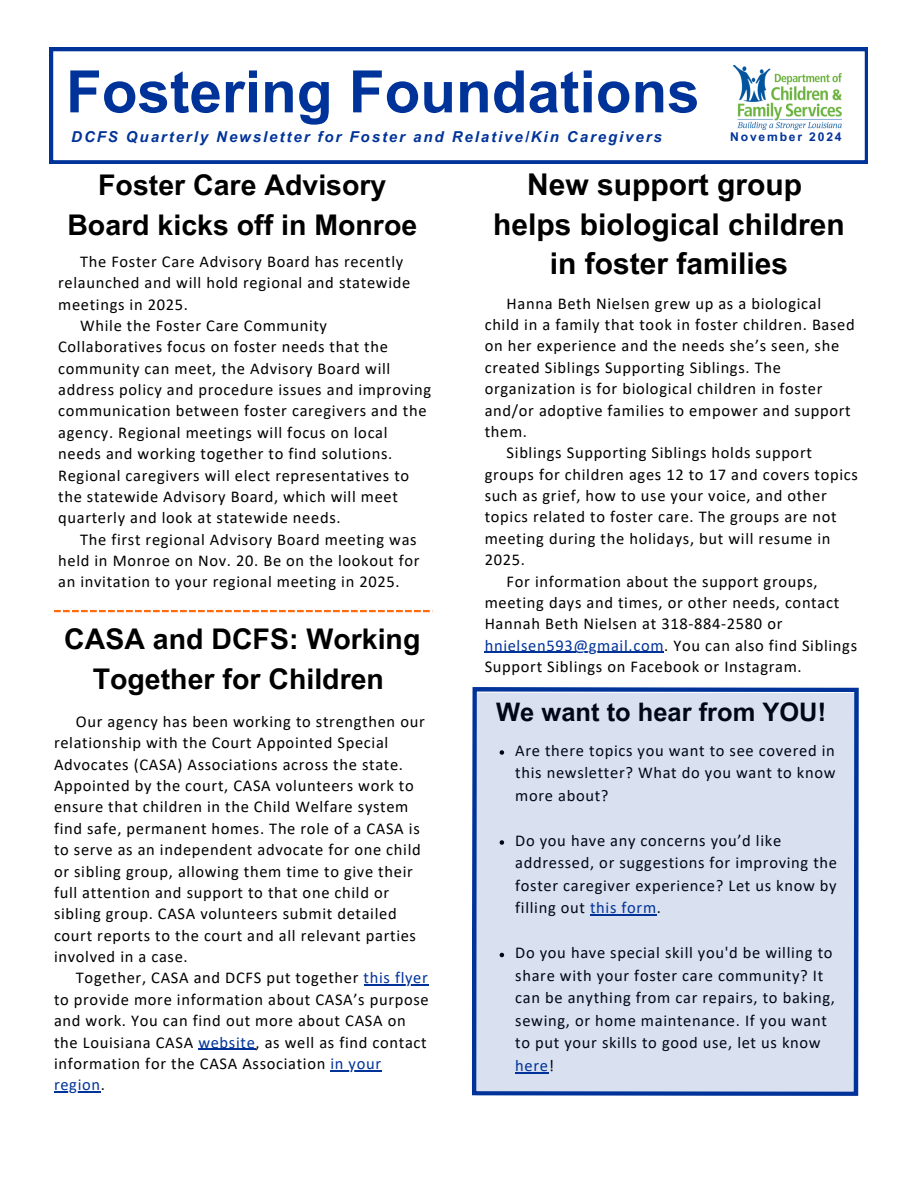
<style>
.page{position:relative;width:918px;height:1188px;background:#fff}
.page>*{position:absolute;margin:0;border:0;box-sizing:border-box;transform-origin:0 0}
.t1{font:700 58.5px "Arial MT Pro";color:#039}
.t2{font:700 30px/39.3px "Arial MT Pro";color:#000;text-align:center}
.t3{font:700 28.5px/39.3px "Arial MT Pro";color:#000;text-align:center}
.t4{font:700 25.5px "Arial MT Pro";color:#000}
.t5{font:16.5px/22.5px "Calibri";letter-spacing:.04em;color:#000}
.t6{font:16.5px "Calibri";letter-spacing:.04em;color:#039}
.t7{font:italic 700 15px "Arial MT Pro";letter-spacing:.13em;color:#039}
.t8{font:700 12.15px "Arial MT Pro";letter-spacing:.15em;color:#039}
.s1{color:#039}
.s2{color:#000}
</style>
<div class="page">
<svg style="left:50px;top:48px;width:818px;height:116px"></svg>
<svg style="left:54px;top:610px;width:379px;height:2px"></svg>
<hr style="left:364px;top:985px;width:65px;height:1px;background:#039">
<hr style="left:198px;top:1049px;width:58px;height:1px;background:#039">
<hr style="left:330px;top:1070px;width:52px;height:1px;background:#039">
<hr style="left:54px;top:1091px;width:47px;height:2px;background:#039">
<hr style="left:485px;top:652px;width:179px;height:1px;background:#039">
<svg style="left:472px;top:687px;width:387px;height:409px;background:#224ea6"></svg>
<div style="left:475px;top:692px;width:382px;height:404px;background:#d9e0ef"></div>
<p class="t1" style="left:66px;top:70px;width:635px">Fostering Foundations</p>
<h4 class="t7" style="left:71px;top:131px;width:592px">DCFS Quarterly Newsletter for Foster and Relative/Kin Caregivers</h4>
<p class="t8" style="left:730px;top:132px;width:113px">November 2024</p>
<h5 class="t3" style="left:67px;top:169px;width:351px">Foster Care Advisory<br>Board kicks off in Monroe</h5>
<h3 class="t5" style="left:80px;top:251px;width:325px">The Foster Care Advisory Board has recently</h3>
<h3 class="t5" style="left:58px;top:273px;width:354px">relaunched and will hold regional and statewide</h3>
<h3 class="t5" style="left:58px;top:294px;width:131px">meetings in 2025.</h3>
<h3 class="t5" style="left:80px;top:316px;width:248px">While the Foster Care Community</h3>
<h3 class="t5" style="left:58px;top:337px;width:331px">Collaboratives focus on foster needs that the</h3>
<h3 class="t5" style="left:58px;top:358px;width:334px">community can meet, the Advisory Board will</h3>
<h3 class="t5" style="left:58px;top:380px;width:375px">address policy and procedure issues and improving</h3>
<h3 class="t5" style="left:58px;top:401px;width:370px">communication between foster caregivers and the</h3>
<h3 class="t5" style="left:58px;top:422px;width:331px">agency. Regional meetings will focus on local</h3>
<h3 class="t5" style="left:58px;top:444px;width:336px">needs and working together to find solutions.</h3>
<h3 class="t5" style="left:58px;top:465px;width:353px">Regional caregivers will elect representatives to</h3>
<h3 class="t5" style="left:58px;top:487px;width:341px">the statewide Advisory Board, which will meet</h3>
<h3 class="t5" style="left:58px;top:508px;width:284px">quarterly and look at statewide needs.</h3>
<h3 class="t5" style="left:80px;top:529px;width:338px">The first regional Advisory Board meeting was</h3>
<h3 class="t5" style="left:58px;top:551px;width:363px">held in Monroe on Nov. 20. Be on the lookout for</h3>
<h3 class="t5" style="left:58px;top:572px;width:343px">an invitation to your regional meeting in 2025.</h3>
<h2 class="t3" style="left:64px;top:623px;width:358px">CASA and DCFS: Working<br>Together for Children</h2>
<h2 class="t5" style="left:76px;top:712px;width:350px">Our agency has been working to strengthen our</h2>
<h2 class="t5" style="left:54px;top:733px;width:336px">relationship with the Court Appointed Special</h2>
<h2 class="t5" style="left:54px;top:754px;width:351px">Advocates (CASA) Associations across the state.</h2>
<h2 class="t5" style="left:54px;top:776px;width:361px">Appointed by the court, CASA volunteers work to</h2>
<h2 class="t5" style="left:54px;top:797px;width:356px">ensure that children in the Child Welfare system</h2>
<h2 class="t5" style="left:54px;top:818px;width:367px">find safe, permanent homes. The role of a CASA is</h2>
<h2 class="t5" style="left:54px;top:840px;width:368px">to serve as an independent advocate for one child</h2>
<h2 class="t5" style="left:54px;top:861px;width:360px">or sibling group, allowing them time to give their</h2>
<h2 class="t5" style="left:54px;top:883px;width:337px">full attention and support to that one child or</h2>
<h2 class="t5" style="left:54px;top:904px;width:344px">sibling group. CASA volunteers submit detailed</h2>
<h2 class="t5" style="left:54px;top:925px;width:364px">court reports to the court and all relevant parties</h2>
<h2 class="t5" style="left:54px;top:947px;width:135px">involved in a case.</h2>
<h2 class="t5" style="left:76px;top:968px;width:353px">Together, CASA and DCFS put together <span class="s1">this flyer</span></h2>
<h5 class="t5" style="left:54px;top:990px;width:376px;line-height:21.3px">to provide more information about CASA’s purpose and work. You can find out more about CASA on the Louisiana CASA <span class="s1">website</span>, as well as find contact information for the CASA Association <span class="s1">in your</span></h5>
<h5 class="t6" style="left:54px;top:1078px;width:52px">region<span class="s2">.</span></h5>
<p class="t2" style="left:493px;top:169px;width:353px">New support group helps biological children in foster families</p>
<p class="t5" style="left:507px;top:293px;width:316px">Hanna Beth Nielsen grew up as a biological</p>
<p class="t5" style="left:485px;top:315px;width:372px">child in a family that took in foster children. Based</p>
<p class="t5" style="left:485px;top:336px;width:356px">on her experience and the needs she’s seen, she</p>
<p class="t5" style="left:485px;top:357px;width:298px">created Siblings Supporting Siblings. The</p>
<p class="t5" style="left:485px;top:379px;width:339px">organization is for biological children in foster</p>
<p class="t5" style="left:485px;top:400px;width:368px">and/or adoptive families to empower and support</p>
<p class="t5" style="left:485px;top:422px;width:44px">them.</p>
<p class="t5" style="left:507px;top:443px;width:307px">Siblings Supporting Siblings holds support</p>
<p class="t5" style="left:485px;top:464px;width:375px">groups for children ages 12 to 17 and covers topics</p>
<p class="t5" style="left:485px;top:486px;width:344px">such as grief, how to use your voice, and other</p>
<p class="t5" style="left:485px;top:507px;width:354px">topics related to foster care. The groups are not</p>
<p class="t5" style="left:485px;top:528px;width:347px">meeting during the holidays, but will resume in</p>
<p class="t5" style="left:485px;top:550px;width:42px">2025.</p>
<p class="t5" style="left:507px;top:571px;width:313px">For information about the support groups,</p>
<p class="t5" style="left:485px;top:593px;width:356px">meeting days and times, or other needs, contact</p>
<p class="t5" style="left:485px;top:614px;width:299px">Hannah Beth Nielsen at 318-884-2580 or</p>
<p class="t5" style="left:485px;top:636px;width:374px;line-height:21.3px"><span class="s1">hnielsen593@gmail.com</span>. You can also find Siblings<br>Support Siblings on Facebook or Instagram.</p>
<h3 class="t4" style="left:496px;top:702px;width:331px">We want to hear from YOU!</h3>
<p class="t5" style="left:515px;top:741px;width:322px;text-align:justify">Are there topics you want to see covered in this newsletter? What do you want to know more about?</p>
<p class="t5" style="left:515px;top:831px;width:323px">Do you have any concerns you’d like addressed, or suggestions for improving the foster caregiver experience? Let us know by filling out <span class="s1">this form</span>.</p>
<p class="t5" style="left:515px;top:943px;width:321px">Do you have special skill you'd be willing to share with your foster care community? It can be anything from car repairs, to baking, sewing, or home maintenance. If you want to put your skills to good use, let us know <span class="s1">here</span>!</p>
</div>
